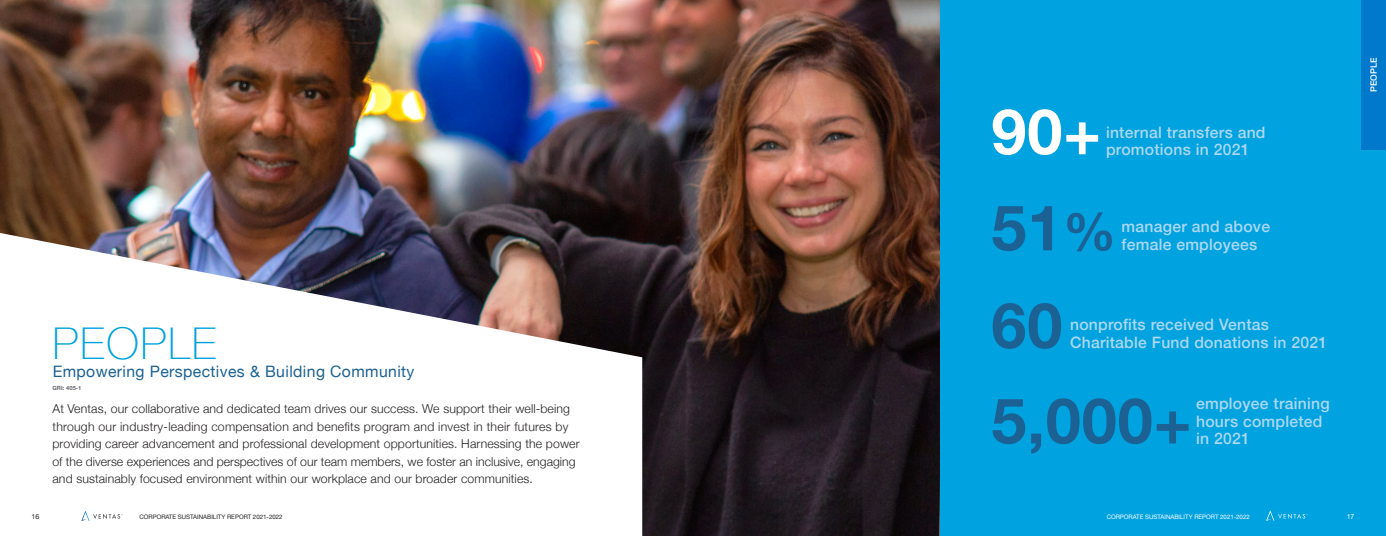
<style>
.page{position:relative;width:1386px;height:536px;background:#fff}
.page>*{position:absolute;margin:0;border:0;box-sizing:border-box;transform-origin:0 0}
.CALLOUT_BODY_9{font:700 63px "Helvetica Neue";letter-spacing:.015em;color:#1b6194}
.CALLOUT_BODY_9-2{font:700 63px "Helvetica Neue";color:#fff}
.H1-Blue{font:100 43.75px "Helvetica Neue";letter-spacing:.04em;color:#00a2df}
.CALLOUT_BODY_9-3{font:500 15.75px/17.5px "Helvetica Neue";letter-spacing:.015em;color:#acd8f3}
.Subhead1_DkBlue{font:15.75px "Helvetica Neue";letter-spacing:.025em;color:#1b6194}
.Intro_1{font:300 12.25px/17.5px "Helvetica Neue";letter-spacing:.01em;color:#231f20}
.t1{font:500 8.75px "Helvetica Neue";color:#fff}
.t2{font:7px "Helvetica Neue";color:#231f20}
.t3{font:7px "Helvetica Neue";color:#fff}
.t4{font:6.12px "Helvetica Neue";color:#231f20}
.t5{font:6.12px "Helvetica Neue";color:#fff}
.GRI_NUMBER{font:700 5.69px "Helvetica Neue";letter-spacing:.015em;color:#63656a}
.s1{font-size:52.5px}
</style>
<div class="page">
<div style="left:937px;top:0;width:449px;height:536px;background:#00a2df"></div>
<img style="left:0;top:0;width:939px;height:535px">
<svg style="left:0;top:233px;width:642px;height:302px"></svg>
<svg style="left:1266px;top:510px;width:42px;height:10px"></svg>
<svg style="left:81px;top:510px;width:41px;height:10px"></svg>
<div style="left:1362px;top:0;width:24px;height:150px;background:#0078cc"></div>
<p class="CALLOUT_BODY_9-2" style="left:991px;top:82px;width:111px">90+</p>
<p class="CALLOUT_BODY_9-3" style="left:1106px;top:122px;width:161px">internal transfers and promotions in 2021</p>
<p class="CALLOUT_BODY_9" style="left:991px;top:178px;width:126px">51<span class="s1">%</span></p>
<p class="CALLOUT_BODY_9-3" style="left:1122px;top:217px;width:150px">manager and above female employees</p>
<p class="t1" style="left:1367px;top:92px;width:36px;rotate:-90deg">PEOPLE</p>
<p class="H1-Blue" style="left:52px;top:310px;width:165px">PEOPLE</p>
<p class="Subhead1_DkBlue" style="left:53px;top:360px;width:363px">Empowering Perspectives &amp; Building Community</p>
<p class="GRI_NUMBER" style="left:52px;top:383px;width:30px">GRI: 405-1</p>
<p class="Intro_1" style="left:52px;top:399px;width:529px">At Ventas, our collaborative and dedicated team drives our success. We support their well-being through our industry-leading compensation and benefits program and invest in their futures by providing career advancement and professional development opportunities. Harnessing the power of the diverse experiences and perspectives of our team members, we foster an inclusive, engaging and sustainably focused environment within our workplace and our broader communities.</p>
<p class="CALLOUT_BODY_9" style="left:991px;top:276px;width:73px">60</p>
<p class="CALLOUT_BODY_9-3" style="left:1070px;top:315px;width:259px">nonprofits received Ventas<br>Charitable Fund donations in 2021</p>
<p class="CALLOUT_BODY_9" style="left:991px;top:371px;width:202px">5,000+</p>
<p class="CALLOUT_BODY_9-3" style="left:1196px;top:393px;width:135px">employee training hours completed in 2021</p>
<p class="t2" style="left:32px;top:511px;width:9px">16</p>
<p class="t4" style="left:139px;top:512px;width:145px">CORPORATE SUSTAINABILITY REPORT 2021-2022</p>
<p class="t5" style="left:1107px;top:512px;width:145px">CORPORATE SUSTAINABILITY REPORT 2021-2022</p>
<p class="t3" style="left:1347px;top:511px;width:9px">17</p>
</div>
